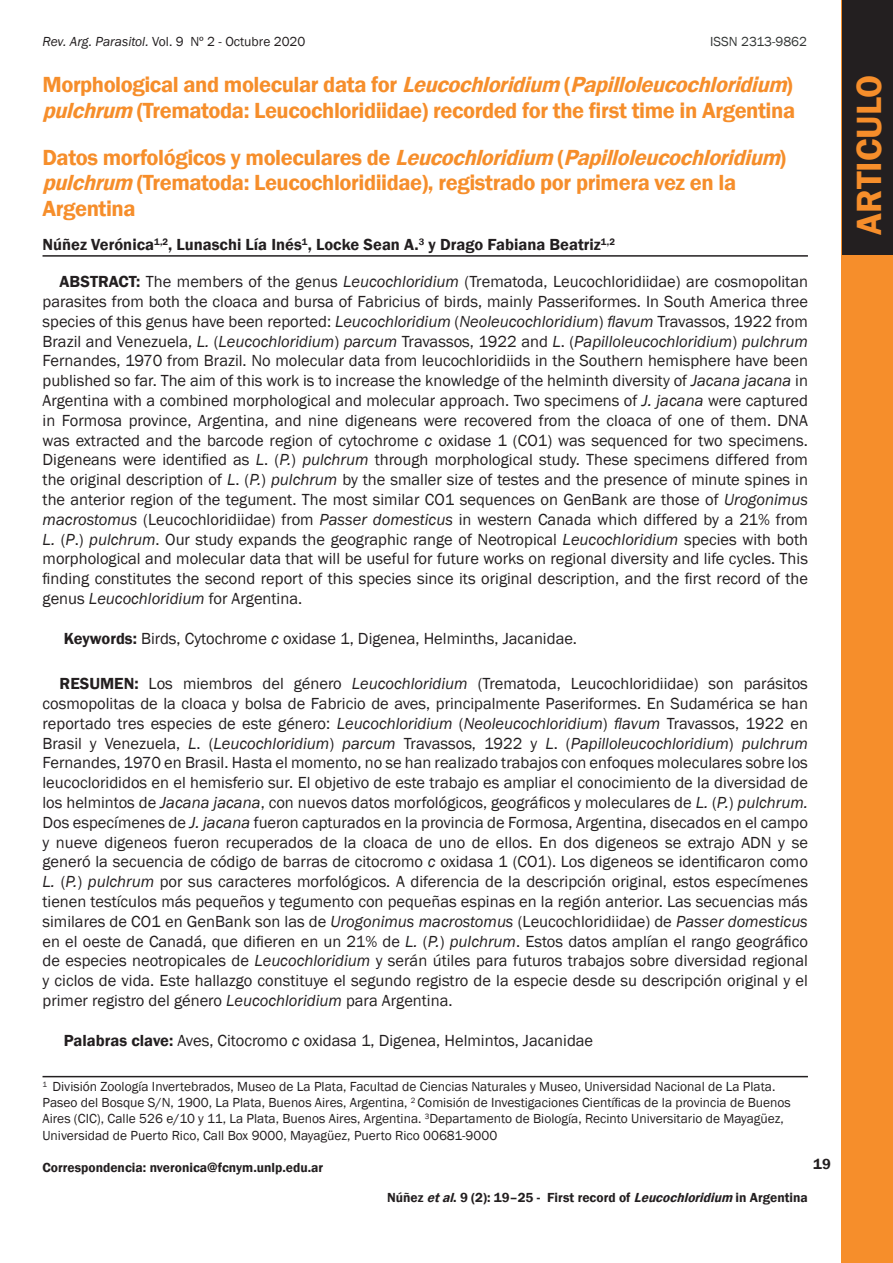
<style>
.page{position:relative;width:893px;height:1263px;background:#fff}
.page>*{position:absolute;margin:0;border:0;box-sizing:border-box;transform-origin:0 0}
.t1{font:600 36px "Franklin Gothic";color:#f68e2b}
.t2{font:600 22.5px/25.5px "Franklin Gothic";letter-spacing:-.02em;color:#f68e2b}
.t3{font:16.5px/19.8px "Franklin Gothic";color:#231f20;text-align:justify}
.t4{font:600 16.5px "Franklin Gothic";color:#231f20}
.t5{font:600 15px "Franklin Gothic";color:#231f20}
.t6{font:13.5px/16.2px "Franklin Gothic";color:#231f20}
.t7{font:600 13.5px "Franklin Gothic";color:#231f20}
.t8{font:13.5px "Franklin Gothic";color:#333635}
.s1{font-style:italic}
.s2{font-weight:600}
</style>
<div class="page">
<div style="left:842px;top:0;width:51px;height:1263px;background:#f68e2b"></div>
<div style="left:842px;top:0;width:51px;height:254px;background:#231f20"></div>
<hr style="left:43px;top:1076px;width:765px;height:1px;background:#231f20">
<hr style="left:43px;top:255px;width:765px;height:2px;background:#231f20">
<p class="t6" style="left:43px;top:34px;width:264px"><span class="s1">Rev. Arg. Parasitol.</span> Vol. 9 Nº 2 - Octubre 2020</p>
<p class="t8" style="left:710px;top:33px;width:98px">ISSN 2313-9862</p>
<h2 class="t2" style="left:43px;top:72px;width:754px">M o r p h o l o g i c a l a n d m o l e c u l a r d a t a f o r <span class="s1">Leucochloridium</span> ( <span class="s1">Papilloleucochloridium</span>) <span class="s1">pulchrum</span> (Trematoda: Leucochloridiidae) recorded for the first time in Argentina</h2>
<h2 class="t2" style="left:43px;top:145px;width:746px">D a t o s m o r f o l ó g i c o s y m o l e c u l a r e s d e <span class="s1">Leucochloridium</span> ( <span class="s1">Papilloleucochloridium</span>) <span class="s1">pulchrum</span> (Trematoda: Leucochloridiidae), registrado por primera vez en la<br>Argentina</h2>
<p class="t4" style="left:43px;top:235px;width:574px">Núñez Verónica<sup>1,2</sup>, Lunaschi Lía Inés<sup>1</sup>, Locke Sean A.<sup>3</sup> y Drago Fabiana Beatriz<sup>1,2</sup></p>
<p class="t3" style="left:43px;top:272px;width:767px;text-indent:17px"><span class="s2">ABSTRACT:</span> The members of the genus <span class="s1">Leucochloridium</span> (Trematoda, Leucochloridiidae) are cosmopolitan parasites from both the cloaca and bursa of Fabricius of birds, mainly Passeriformes. In South America three species of this genus have been reported: <span class="s1">Leucochloridium</span> (<span class="s1">Neoleucochloridium</span>) <span class="s1">flavum</span> Travassos, 1922 from Brazil and Venezuela, <span class="s1">L.</span> (<span class="s1">Leucochloridium</span>) <span class="s1">parcum</span> Travassos, 1922 and <span class="s1">L</span>. (<span class="s1">Papilloleucochloridium</span>) <span class="s1">pulchrum </span>Fernandes, 1970 from Brazil. No molecular data from leucochloridiids in the Southern hemisphere have been published so far. The aim of this work is to increase the knowledge of the helminth diversity of <span class="s1">Jacana jacana</span> in Argentina with a combined morphological and molecular approach. Two specimens of <span class="s1">J. jacana</span> were captured in Formosa province, Argentina, and nine digeneans were recovered from the cloaca of one of them. DNA was extracted and the barcode region of cytochrome <span class="s1">c</span> oxidase 1 (CO1) was sequenced for two specimens.<br>Digeneans were identified as <span class="s1">L</span>. (<span class="s1">P.</span>) <span class="s1">pulchrum</span> through morphological study. These specimens differed from the original description of <span class="s1">L</span>. (<span class="s1">P.</span>) <span class="s1">pulchrum</span> by the smaller size of testes and the presence of minute spines in the anterior region of the tegument. The most similar CO1 sequences on GenBank are those of <span class="s1">Urogonimus macrostomus</span> (Leucochloridiidae) from <span class="s1">Passer domesticus</span> in western Canada which differed by a 21% from <span class="s1">L.</span> (<span class="s1">P</span>.) <span class="s1">pulchrum</span>. Our study expands the geographic range of Neotropical <span class="s1">Leucochloridium</span> species with both morphological and molecular data that will be useful for future works on regional diversity and life cycles. This finding constitutes the second report of this species since its original description, and the first record of the genus <span class="s1">Leucochloridium</span> for Argentina.</p>
<p class="t3" style="left:64px;top:629px;width:515px"><span class="s2">Keywords:</span> Birds, Cytochrome <span class="s1">c</span> oxidase 1, Digenea, Helminths, Jacanidae.</p>
<p class="t3" style="left:43px;top:674px;width:767px;text-indent:17px"><span class="s2">RESUMEN:</span> Los miembros del género <span class="s1">Leucochloridium</span> (Trematoda, Leucochloridiidae) son parásitos cosmopolitas de la cloaca y bolsa de Fabricio de aves, principalmente Paseriformes. En Sudamérica se han reportado tres especies de este género: <span class="s1">Leucochloridium</span> (<span class="s1">Neoleucochloridium</span>) <span class="s1">flavum</span> Travassos, 1922 en Brasil y Venezuela, <span class="s1">L</span>. (<span class="s1">Leucochloridium</span>) <span class="s1">parcum</span> Travassos, 1922 y <span class="s1">L</span>. (<span class="s1">Papilloleucochloridium</span>) <span class="s1">pulchrum </span>Fernandes, 1970 en Brasil. Hasta el momento, no se han realizado trabajos con enfoques moleculares sobre los leucoclorididos en el hemisferio sur. El objetivo de este trabajo es ampliar el conocimiento de la diversidad de los helmintos de <span class="s1">Jacana jacana</span>, con nuevos datos morfológicos, geográficos y moleculares de <span class="s1">L.</span> (<span class="s1">P.</span>) <span class="s1">pulchrum.<br></span>Dos especímenes de <span class="s1">J. jacana</span> fueron capturados en la provincia de Formosa, Argentina, disecados en el campo y nueve digeneos fueron recuperados de la cloaca de uno de ellos. En dos digeneos se extrajo ADN y se generó la secuencia de código de barras de citocromo <span class="s1">c</span> oxidasa 1 (CO1). Los digeneos se identificaron como <span class="s1">L.</span> (<span class="s1">P.</span>) <span class="s1">pulchrum</span> por sus caracteres morfológicos. A diferencia de la descripción original, estos especímenes tienen testículos más pequeños y tegumento con pequeñas espinas en la región anterior. Las secuencias más similares de CO1 en GenBank son las de <span class="s1">Urogonimus macrostomus</span> (Leucochloridiidae) de <span class="s1">Passer domesticus </span>en el oeste de Canadá, que difieren en un 21% de <span class="s1">L.</span> (<span class="s1">P.</span>) <span class="s1">pulchrum</span>. Estos datos amplían el rango geográfico de especies neotropicales de <span class="s1">Leucochloridium</span> y serán útiles para futuros trabajos sobre diversidad regional y ciclos de vida. Este hallazgo constituye el segundo registro de la especie desde su descripción original y el primer registro del género <span class="s1">Leucochloridium</span> para Argentina.</p>
<p class="t3" style="left:64px;top:1030px;width:531px"><span class="s2">Palabras clave:</span> Aves, Citocromo <span class="s1">c</span> oxidasa 1, Digenea, Helmintos, Jacanidae</p>
<p class="t6" style="left:43px;top:1079px;width:750px"><sup>1</sup> División Zoología Invertebrados, Museo de La Plata, Facultad de Ciencias Naturales y Museo, Universidad Nacional de La Plata.<br>Paseo del Bosque S/N, 1900, La Plata, Buenos Aires, Argentina, <sup>2</sup> Comisión de Investigaciones Científicas de la provincia de Buenos Aires (CIC), Calle 526 e/10 y 11, La Plata, Buenos Aires, Argentina. <sup>3</sup>Departamento de Biología, Recinto Universitario de Mayagüez, Universidad de Puerto Rico, Call Box 9000, Mayagüez, Puerto Rico 00681-9000</p>
<p class="t7" style="left:43px;top:1159px;width:282px">Correspondencia: nveronica@fcnym.unlp.edu.ar</p>
<p class="t5" style="left:813px;top:1155px;width:19px">19</p>
<p class="t7" style="left:387px;top:1189px;width:422px">Núñez <span class="s1">etal</span>. 9 (2): 19–25 - First record of <span class="s1">Leucochloridium</span> in Argentina</p>
<h1 class="t1" style="left:847px;top:235px;width:162px;rotate:-90deg">ARTICULO</h1>
</div>
